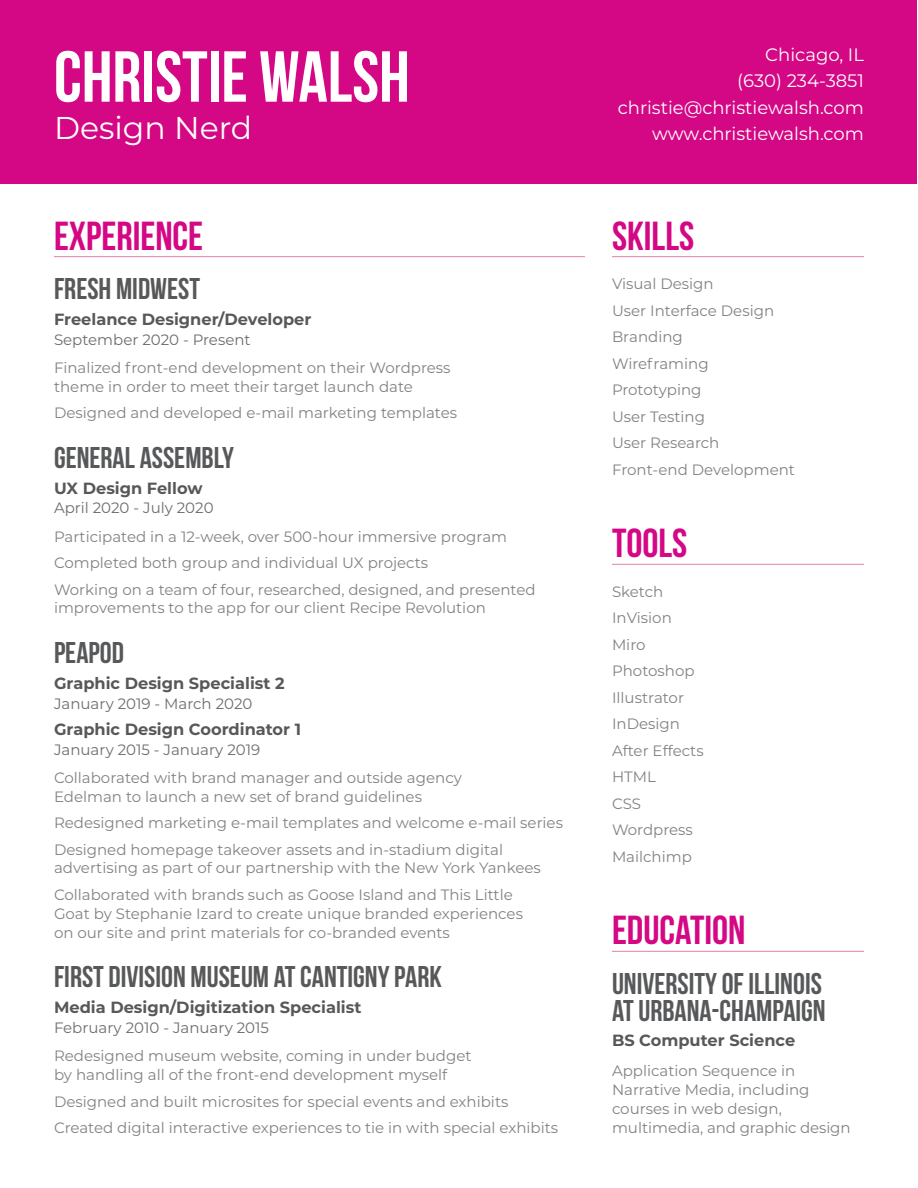
<style>
.page{position:relative;width:918px;height:1188px;background:#fff}
.page>*{position:absolute;margin:0;border:0;box-sizing:border-box;transform-origin:0 0}
.t1{font:72px "Bebas Neue";color:#fff}
.smalltitle{font:40.5px "Bebas Neue";color:#d40784}
.t2{font:31.5px "Montserrat";color:#fff}
.workplace{font:30px "Bebas Neue";color:#57585a}
.contactinfo{font:18px "Montserrat";color:#fff}
.jobtitle{font:700 16.2px "Montserrat";color:#57585a}
.indented{font:15px/18.9px "Montserrat";color:#808285}
.dates{font:15px "Montserrat";color:#6c6d70}
</style>
<div class="page">
<hr style="left:54px;top:256px;width:531px;height:1px;background:#e380b0">
<hr style="left:612px;top:951px;width:252px;height:1px;background:#e380b0">
<div style="left:1px;top:0;width:916px;height:184px;background:#d40784"></div>
<hr style="left:612px;top:256px;width:252px;height:1px;background:#e380b0">
<hr style="left:612px;top:564px;width:252px;height:1px;background:#e380b0">
<p class="t1" style="left:54px;top:37px;width:357px">CHRISTIE WALSH</p>
<p class="t2" style="left:54px;top:107px;width:200px">Design Nerd</p>
<p class="smalltitle" style="left:54px;top:214px;width:151px">EXPERIENCE</p>
<p class="workplace" style="left:54px;top:272px;width:148px">FRESH MIDWEST</p>
<p class="jobtitle" style="left:54px;top:307px;width:259px">Freelance Designer/Developer</p>
<p class="dates" style="left:54px;top:329px;width:198px">September 2020 - Present</p>
<p class="indented" style="left:54px;top:357px;width:398px">Finalized front-end development on their Wordpress theme in order to meet their target launch date</p>
<p class="indented" style="left:54px;top:403px;width:405px">Designed and developed e-mail marketing templates</p>
<p class="workplace" style="left:54px;top:441px;width:181px">GENERAL ASSEMBLY</p>
<p class="jobtitle" style="left:54px;top:476px;width:150px">UX Design Fellow</p>
<p class="dates" style="left:54px;top:498px;width:161px">April 2020 - July 2020</p>
<p class="indented" style="left:54px;top:526px;width:455px">Participated in a 12-week, over 500-hour immersive program</p>
<p class="indented" style="left:54px;top:553px;width:376px">Completed both group and individual UX projects</p>
<p class="indented" style="left:54px;top:579px;width:483px">Working on a team of four, researched, designed, and presented improvements to the app for our client Recipe Revolution</p>
<p class="workplace" style="left:54px;top:636px;width:71px">PEAPOD</p>
<p class="jobtitle" style="left:54px;top:672px;width:232px">Graphic Design Specialist 2</p>
<p class="dates" style="left:54px;top:693px;width:200px">January 2019 - March 2020</p>
<p class="jobtitle" style="left:54px;top:717px;width:249px">Graphic Design Coordinator 1</p>
<p class="dates" style="left:54px;top:739px;width:208px">January 2015 - January 2019</p>
<p class="indented" style="left:54px;top:767px;width:409px">Collaborated with brand manager and outside agency<br>Edelman to launch a new set of brand guidelines</p>
<p class="indented" style="left:54px;top:813px;width:511px">Redesigned marketing e-mail templates and welcome e-mail series</p>
<p class="indented" style="left:54px;top:839px;width:488px">Designed homepage takeover assets and in-stadium digital advertising as part of our partnership with the New York Yankees</p>
<p class="indented" style="left:54px;top:885px;width:471px">Collaborated with brands such as Goose Island and This Little<br>Goat by Stephanie Izard to create unique branded experiences on our site and print materials for co-branded events</p>
<p class="workplace" style="left:54px;top:960px;width:389px">FIRST DIVISION MUSEUM AT CANTIGNY PARK</p>
<p class="jobtitle" style="left:54px;top:996px;width:309px">Media Design/Digitization Specialist</p>
<p class="dates" style="left:54px;top:1017px;width:217px">February 2010 - January 2015</p>
<p class="indented" style="left:54px;top:1046px;width:419px">Redesigned museum website, coming in under budget by handling all of the front-end development myself</p>
<p class="indented" style="left:54px;top:1091px;width:456px">Designed and built microsites for special events and exhibits</p>
<p class="indented" style="left:54px;top:1118px;width:506px">Created digital interactive experiences to tie in with special exhibits</p>
<p class="contactinfo" style="left:765px;top:43px;width:100px">Chicago, IL</p>
<p class="contactinfo" style="left:737px;top:69px;width:128px">(630) 234-3851</p>
<p class="contactinfo" style="left:618px;top:95px;width:248px">christie@christiewalsh.com</p>
<p class="contactinfo" style="left:652px;top:121px;width:213px">www.christiewalsh.com</p>
<p class="smalltitle" style="left:612px;top:214px;width:84px">SKILLS</p>
<p class="indented" style="left:612px;top:274px;width:103px">Visual Design</p>
<p class="indented" style="left:612px;top:301px;width:164px">User Interface Design</p>
<p class="indented" style="left:612px;top:327px;width:72px">Branding</p>
<p class="indented" style="left:612px;top:353px;width:98px">Wireframing</p>
<p class="indented" style="left:612px;top:380px;width:91px">Prototyping</p>
<p class="indented" style="left:612px;top:406px;width:94px">User Testing</p>
<p class="indented" style="left:612px;top:433px;width:109px">User Research</p>
<p class="indented" style="left:612px;top:459px;width:185px">Front-end Development</p>
<p class="smalltitle" style="left:612px;top:521px;width:77px">TOOLS</p>
<p class="indented" style="left:612px;top:582px;width:53px">Sketch</p>
<p class="indented" style="left:612px;top:608px;width:61px">InVision</p>
<p class="indented" style="left:612px;top:635px;width:35px">Miro</p>
<p class="indented" style="left:612px;top:661px;width:84px">Photoshop</p>
<p class="indented" style="left:612px;top:688px;width:74px">Illustrator</p>
<p class="indented" style="left:612px;top:714px;width:69px">InDesign</p>
<p class="indented" style="left:612px;top:740px;width:93px">After Effects</p>
<p class="indented" style="left:612px;top:767px;width:45px">HTML</p>
<p class="indented" style="left:612px;top:793px;width:31px">CSS</p>
<p class="indented" style="left:612px;top:820px;width:82px">Wordpress</p>
<p class="indented" style="left:612px;top:846px;width:81px">Mailchimp</p>
<p class="smalltitle" style="left:612px;top:908px;width:135px">EDUCATION</p>
<p class="workplace" style="left:612px;top:967px;width:211px">UNIVERSITY OF ILLINOIS</p>
<p class="workplace" style="left:612px;top:994px;width:215px">AT URBANA-CHAMPAIGN</p>
<p class="jobtitle" style="left:612px;top:1029px;width:185px">BS Computer Science</p>
<p class="indented" style="left:612px;top:1061px;width:240px">Application Sequence in<br>Narrative Media, including courses in web design, multimedia, and graphic design</p>
</div>
